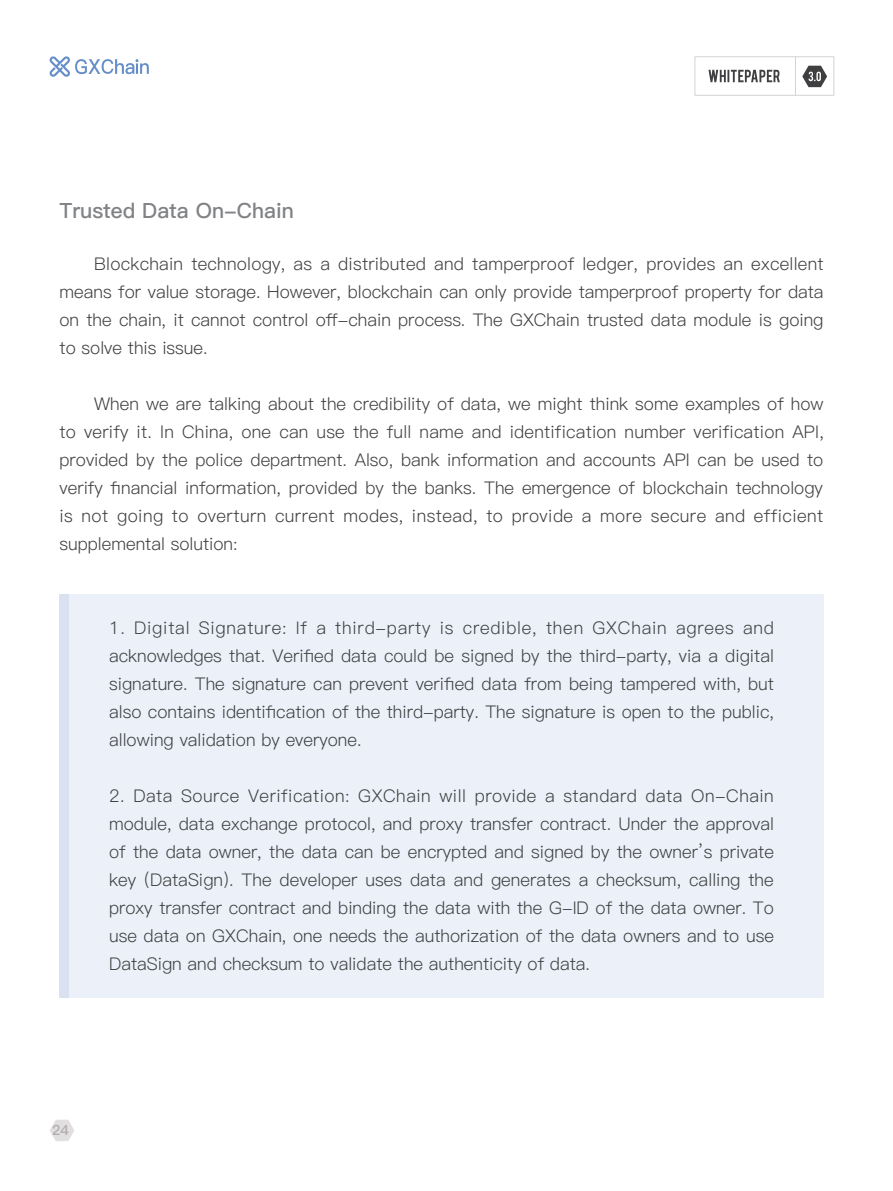
<style>
.page{position:relative;width:893px;height:1191px;background:#fff}
.page>*{position:absolute;margin:0;border:0;box-sizing:border-box;transform-origin:0 0}
.t1{font:21px "Ping Fang SC Bold";color:#808285}
.t2{font:17.5px/28px "Ping Fang SC Regular";color:#3f3f41;text-align:justify}
.t3{font:14px "Ping Fang SC Bold";color:#b1adac}
</style>
<div class="page">
<div style="left:60px;top:594px;width:763px;height:403px;background:#ecf1f9"></div>
<div style="left:60px;top:594px;width:9px;height:403px;background:#dae2f2"></div>
<svg style="left:49px;top:56px;width:100px;height:21px"></svg>
<svg style="left:694px;top:56px;width:140px;height:40px"></svg>
<svg style="left:50px;top:1119px;width:24px;height:22px"></svg>
<p class="t1" style="left:60px;top:198px;width:236px">Trusted Data On-Chain</p>
<p class="t2" style="left:60px;top:249px;width:766px;text-indent:35px">Blockchain technology, as a distributed and tamperproof ledger, provides an excellent means for value storage. However, blockchain can only provide tamperproof property for data on the chain, it cannot control off-chain process. The GXChain trusted data module is going to solve this issue.</p>
<p class="t2" style="left:60px;top:389px;width:766px;text-indent:35px">When we are talking about the credibility of data, we might think some examples of how to verify it. In China, one can use the full name and identification number verification API, provided by the police department. Also, bank information and accounts API can be used to verify financial information, provided by the banks. The emergence of blockchain technology is not going to overturn current modes, instead, to provide a more secure and efficient supplemental solution:</p>
<p class="t2" style="left:109px;top:613px;width:666px">1. Digital Signature: If a third-party is credible, then GXChain agrees and acknowledges that. Verified data could be signed by the third-party, via a digital signature. The signature can prevent verified data from being tampered with, but also contains identification of the third-party. The signature is open to the public, allowing validation by everyone.</p>
<p class="t2" style="left:109px;top:781px;width:666px">2. Data Source Verification: GXChain will provide a standard data On-Chain module, data exchange protocol, and proxy transfer contract. Under the approval of the data owner, the data can be encrypted and signed by the owner’s private key (DataSign). The developer uses data and generates a checksum, calling the proxy transfer contract and binding the data with the G-ID of the data owner. To use data on GXChain, one needs the authorization of the data owners and to use DataSign and checksum to validate the authenticity of data.</p>
<p class="t3" style="left:52px;top:1121px;width:18px">24</p>
</div>
